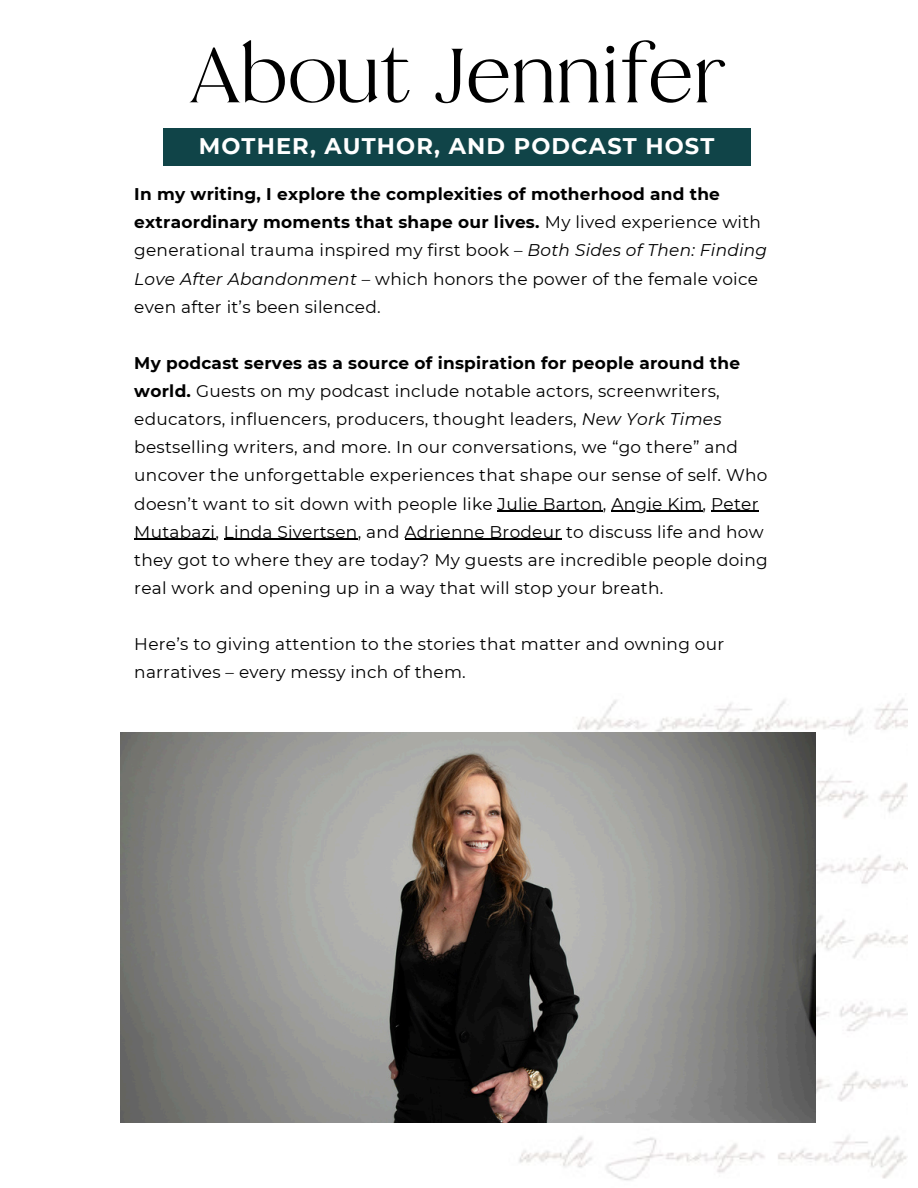
<style>
.page{position:relative;width:918px;height:1188px;background:#fff}
.page>*{position:absolute;margin:0;border:0;box-sizing:border-box;transform-origin:0 0}
.t1{font:88.5px "Harlow Duo Serif Plain";letter-spacing:.005em;color:#000}
.t2{font:700 22.5px "Montserrat";letter-spacing:.05em;color:#fff}
.t3{font:16.95px/28.2px "Montserrat";letter-spacing:.015em;color:#000}
.s1{font-weight:700}
.s2{font-style:italic}
</style>
<div class="page">
<img style="left:394px;top:699px;width:514px;height:482px">
<img style="left:121px;top:733px;width:694px;height:389px">
<div style="left:163px;top:128px;width:587px;height:38px;background:#104448"></div>
<hr style="left:498px;top:511px;width:105px;height:1px;background:#000">
<hr style="left:611px;top:511px;width:92px;height:1px;background:#000">
<hr style="left:711px;top:511px;width:48px;height:1px;background:#000">
<hr style="left:134px;top:539px;width:81px;height:1px;background:#000">
<hr style="left:224px;top:539px;width:134px;height:1px;background:#000">
<hr style="left:405px;top:539px;width:156px;height:1px;background:#000">
<h1 class="t1" style="left:188px;top:24px;width:538px">About Jennifer</h1>
<h2 class="t2" style="left:199px;top:130px;width:517px">MOTHER, AUTHOR, AND PODCAST HOST</h2>
<p class="t3" style="left:134px;top:179px;width:634px"><span class="s1">In my writing, I explore the complexities of motherhood and the extraordinary moments that shape our lives.</span> My lived experience with generational trauma inspired my first book – <span class="s2">Both Sides of Then: Finding Love After Abandonment</span> – which honors the power of the female voice even after it’s been silenced.</p>
<p class="t3" style="left:134px;top:348px;width:635px"><span class="s1">My podcast serves as a source of inspiration for people around the world.</span> Guests on my podcast include notable actors, screenwriters, educators, influencers, producers, thought leaders, <span class="s2">New York Times </span>bestselling writers, and more. In our conversations, we “go there” and uncover the unforgettable experiences that shape our sense of self. Who doesn’t want to sit down with people like Julie Barton, Angie Kim, Peter Mutabazi, Linda Sivertsen, and Adrienne Brodeur to discuss life and how they got to where they are today? My guests are incredible people doing real work and opening up in a way that will stop your breath.</p>
<p class="t3" style="left:134px;top:629px;width:591px">Here’s to giving attention to the stories that matter and owning our narratives – every messy inch of them.</p>
</div>
